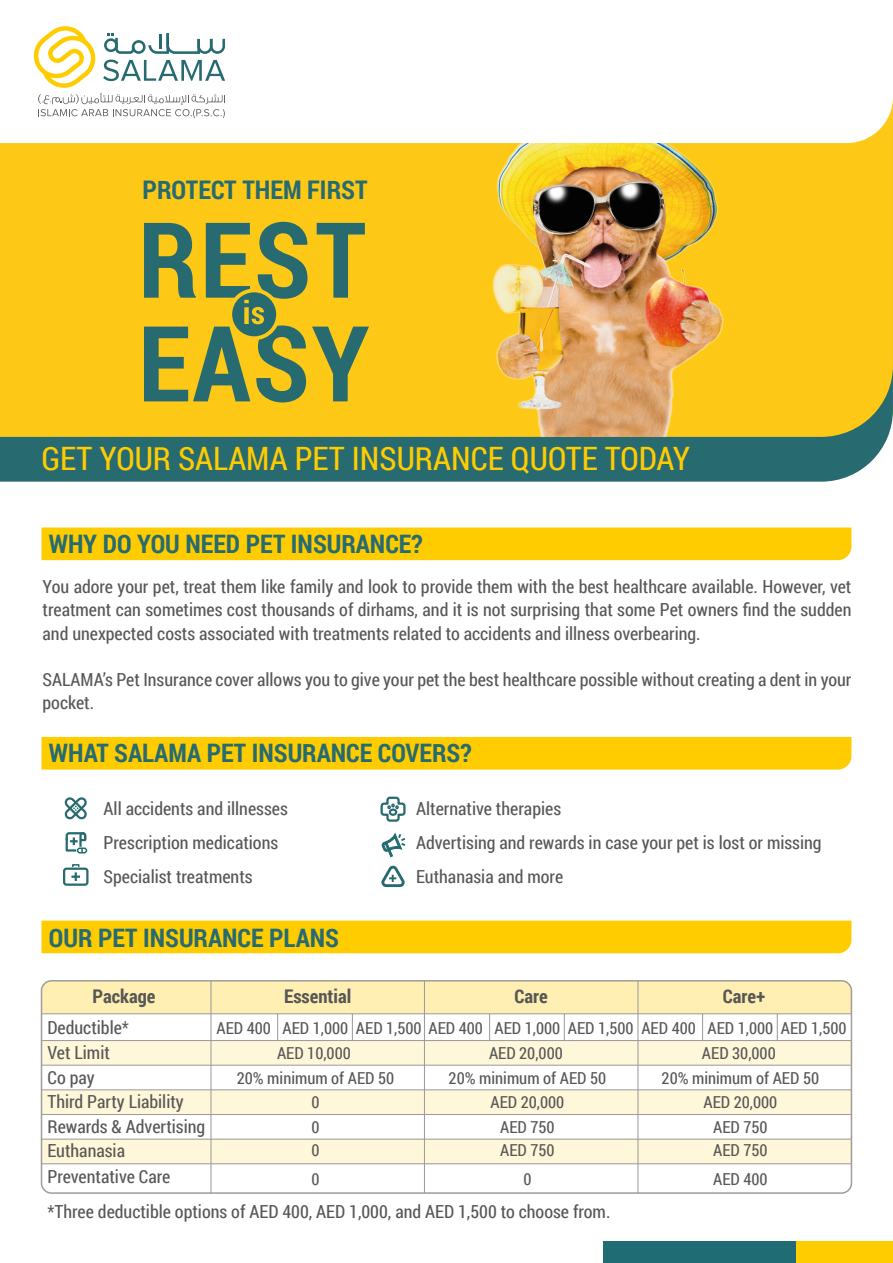
<style>
.page{position:relative;width:893px;height:1263px;background:#fff}
.page>*{position:absolute;margin:0;border:0;box-sizing:border-box;transform-origin:0 0}
.t1{font:32.25px "Roboto Condensed";color:#fc0}
.t2{font:700 25.65px "Roboto Condensed";color:#276b71}
.t3{font:700 25.5px "Roboto Condensed";color:#276b71}
.t4{font:700 18.9px "Roboto Condensed";color:#575756}
.t5{font:18px/24.8px "Roboto Condensed";color:#575756}
.t6{font:16.5px/24.3px "Roboto Condensed";color:#575756;text-align:center}
</style>
<div class="page">
<div style="left:41px;top:737px;width:810px;height:32px;background:#fc0"></div>
<div style="left:41px;top:921px;width:810px;height:32px;background:#fc0"></div>
<div style="left:603px;top:1241px;width:203px;height:22px;background:#206c74"></div>
<div style="left:796px;top:1241px;width:96px;height:22px;background:#fc0"></div>
<svg style="left:33px;top:26px;width:192px;height:71px"></svg>
<div style="left:0;top:437px;width:888px;height:45px;background:#276b71"></div>
<svg style="left:0;top:97px;width:893px;height:340px;fill:#fec916"></svg>
<img style="left:422px;top:143px;width:357px;height:294px">
<div style="left:41px;top:527px;width:810px;height:33px;background:#fc0"></div>
<svg style="left:380px;top:796px;width:26px;height:26px"></svg>
<svg style="left:381px;top:865px;width:24px;height:23px"></svg>
<svg style="left:64px;top:797px;width:23px;height:23px"></svg>
<div style="left:63px;top:867px;width:26px;height:19px;border:2px solid #276b71;border-radius:2px"></div>
<svg style="left:73px;top:873px;width:6px;height:7px"></svg>
<svg style="left:72px;top:864px;width:7px;height:3px"></svg>
<svg style="left:381px;top:833px;width:24px;height:24px"></svg>
<svg style="left:65px;top:832px;width:22px;height:21px"></svg>
<svg style="left:144px;top:222px;width:225px;height:180px;background:#a0a03d"></svg>
<div style="left:41px;top:1139px;width:810px;height:25px;background:#fff7d9"></div>
<div style="left:41px;top:1040px;width:810px;height:25px;background:#fff7d9"></div>
<div style="left:41px;top:1090px;width:810px;height:24px;background:#fff7d9"></div>
<div style="left:41px;top:980px;width:811px;height:214px;border:2px solid #9d9d9c;border-radius:10px"></div>
<hr style="left:41px;top:1040px;width:810px;height:1px;background:#9d9d9c">
<hr style="left:41px;top:1065px;width:810px;height:1px;background:#9d9d9c">
<hr style="left:41px;top:1089px;width:810px;height:1px;background:#9d9d9c">
<hr style="left:41px;top:1114px;width:810px;height:1px;background:#9d9d9c">
<hr style="left:41px;top:1138px;width:810px;height:2px;background:#9d9d9c">
<hr style="left:41px;top:1163px;width:810px;height:1px;background:#9d9d9c">
<hr style="left:210px;top:981px;width:1px;height:212px;background:#9d9d9c">
<hr style="left:424px;top:981px;width:1px;height:212px;background:#9d9d9c">
<hr style="left:637px;top:981px;width:1px;height:212px;background:#9d9d9c">
<svg style="left:41px;top:981px;width:810px;height:59px"></svg>
<h2 class="t2" style="left:143px;top:172px;width:226px">PROTECT THEM FIRST</h2>
<h1 class="t1" style="left:41px;top:436px;width:650px">GET YOUR SALAMA PET INSURANCE QUOTE TODAY</h1>
<h3 class="t3" style="left:49px;top:526px;width:375px">WHY DO YOU NEED PET INSURANCE?</h3>
<p class="t5" style="left:43px;top:574px;width:810px;line-height:23.2px;text-align:justify">You adore your pet, treat them like family and look to provide them with the best healthcare available. However, vet treatment can sometimes cost thousands of dirhams, and it is not surprising that some Pet owners find the sudden and unexpected costs associated with treatments related to accidents and illness overbearing.</p>
<p class="t5" style="left:43px;top:667px;width:810px;line-height:23.2px">SALAMA’s Pet Insurance cover allows you to give your pet the best healthcare possible without creating a dent in your pocket.</p>
<h3 class="t3" style="left:49px;top:735px;width:424px">WHAT SALAMA PET INSURANCE COVERS?</h3>
<p class="t5" style="left:104px;top:791px;width:186px;line-height:34.2px">All accidents and illnesses<br>Prescription medications<br>Specialist treatments</p>
<p class="t5" style="left:416px;top:791px;width:407px;line-height:34.2px">Alternative therapies<br>Advertising and rewards in case your pet is lost or missing<br>Euthanasia and more</p>
<h3 class="t3" style="left:49px;top:920px;width:292px">OUR PET INSURANCE PLANS</h3>
<p class="t4" style="left:93px;top:983px;width:64px">Package</p>
<p class="t5" style="left:47px;top:1015px;width:159px">Deductible*<br>Vet Limit<br>Co pay<br>Third Party Liability<br>Rewards &amp; Advertising<br>Euthanasia<br>Preventative Care</p>
<p class="t5" style="left:47px;top:1198px;width:564px">*Three deductible options of AED 400, AED 1,000, and AED 1,500 to choose from.</p>
<p class="t4" style="left:284px;top:983px;width:69px">Essential</p>
<p class="t4" style="left:514px;top:983px;width:35px">Care</p>
<p class="t4" style="left:723px;top:983px;width:44px">Care+</p>
<p class="t6" style="left:217px;top:1016px;width:136px;text-align:right">AED 400 AED 1,000<br>AED 10,000</p>
<p class="t6" style="left:356px;top:1016px;width:206px">AED 1,500 AED 400 AED 1,000</p>
<p class="t6" style="left:237px;top:1065px;width:159px">20% minimum of AED 50<br>0<br>0<br>0</p>
<p class="t6" style="left:311px;top:1166px;width:10px">0</p>
<p class="t6" style="left:568px;top:1016px;width:67px">AED 1,500</p>
<p class="t6" style="left:449px;top:1065px;width:159px">20% minimum of AED 50<br>AED 20,000<br>AED 750<br>AED 750</p>
<p class="t6" style="left:523px;top:1166px;width:10px">0</p>
<p class="t6" style="left:641px;top:1016px;width:136px;text-align:right">AED 400 AED 1,000<br>AED 30,000</p>
<p class="t6" style="left:781px;top:1016px;width:67px">AED 1,500</p>
<p class="t6" style="left:662px;top:1065px;width:159px">20% minimum of AED 50<br>AED 20,000<br>AED 750<br>AED 750</p>
<p class="t6" style="left:713px;top:1166px;width:56px">AED 400</p>
<p class="t6" style="left:489px;top:1040px;width:75px">AED 20,000</p>
</div>
